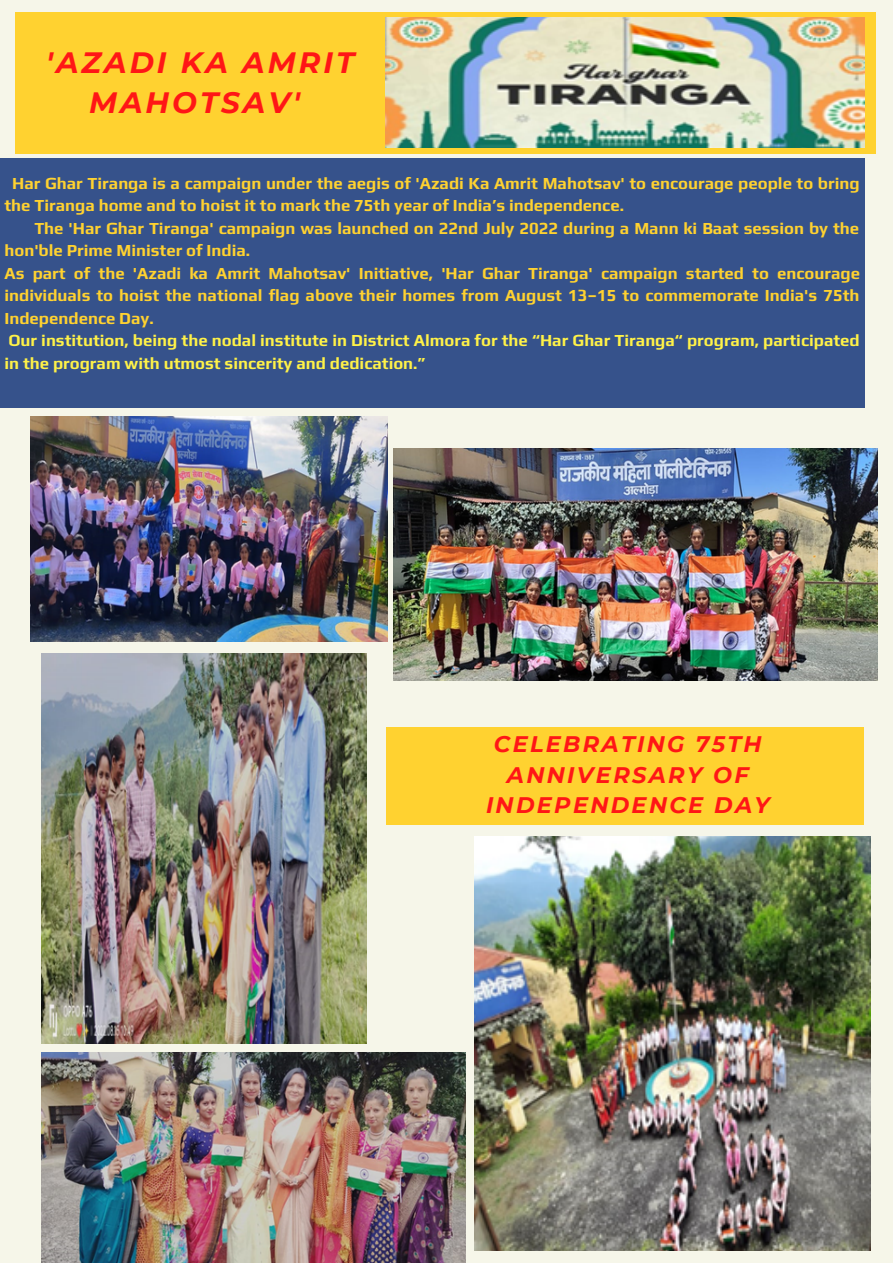
<style>
.page{position:relative;width:893px;height:1264px;background:#fff}
.page>*{position:absolute;margin:0;border:0;box-sizing:border-box;transform-origin:0 0}
.t1{font:italic 700 29.4px/40.5px "Montserrat";letter-spacing:.1em;color:#ff1616;text-align:center}
.t2{font:italic 700 22.5px/30.3px "Montserrat";letter-spacing:.1em;color:#ff1616;text-align:center}
.t3{font:700 16.8px/22.5px "Play";color:#ffd230}
.t4{font:700 16.8px/22.5px "Play";color:#fff248}
</style>
<div class="page">
<div style="left:0;top:0;width:892px;height:1262px;background:#f6f6e9"></div>
<div style="left:0;top:159px;width:864px;height:249px;background:#36528b"></div>
<img style="left:393px;top:448px;width:484px;height:232px">
<img style="left:475px;top:836px;width:395px;height:414px">
<div style="left:16px;top:12px;width:859px;height:141px;background:#ffd230"></div>
<img style="left:385px;top:17px;width:479px;height:131px">
<img style="left:31px;top:417px;width:356px;height:224px">
<div style="left:387px;top:727px;width:476px;height:97px;background:#ffd230"></div>
<img style="left:42px;top:653px;width:325px;height:390px">
<img style="left:42px;top:1052px;width:424px;height:210px">
<h1 class="t1" style="left:46px;top:42px;width:309px">'AZADI KA AMRIT<br>MAHOTSAV'</h1>
<p class="t3" style="left:4px;top:172px;width:856px;text-indent:8px">Har Ghar Tiranga is a campaign under the aegis of 'Azadi Ka Amrit Mahotsav' to encourage people to bring the Tiranga home and to hoist it to mark the 75th year of India’s independence.</p>
<p class="t3" style="left:4px;top:216px;width:857px;text-indent:30px">The 'Har Ghar Tiranga' campaign was launched on 22nd July 2022 during a Mann ki Baat session by the hon'ble Prime Minister of India.<br>As part of the 'Azadi ka Amrit Mahotsav' Initiative, 'Har Ghar Tiranga' campaign started to encourage individuals to hoist the national flag above their homes from August 13–15 to commemorate India's 75th Independence Day.</p>
<p class="t4" style="left:4px;top:329px;width:856px">Our institution, being the nodal institute in District Almora for the “Har Ghar Tiranga“ program, participated in the program with utmost sincerity and dedication.”</p>
<h2 class="t2" style="left:486px;top:729px;width:285px">CELEBRATING 75TH<br>ANNIVERSARY OF<br>INDEPENDENCE DAY</h2>
</div>
